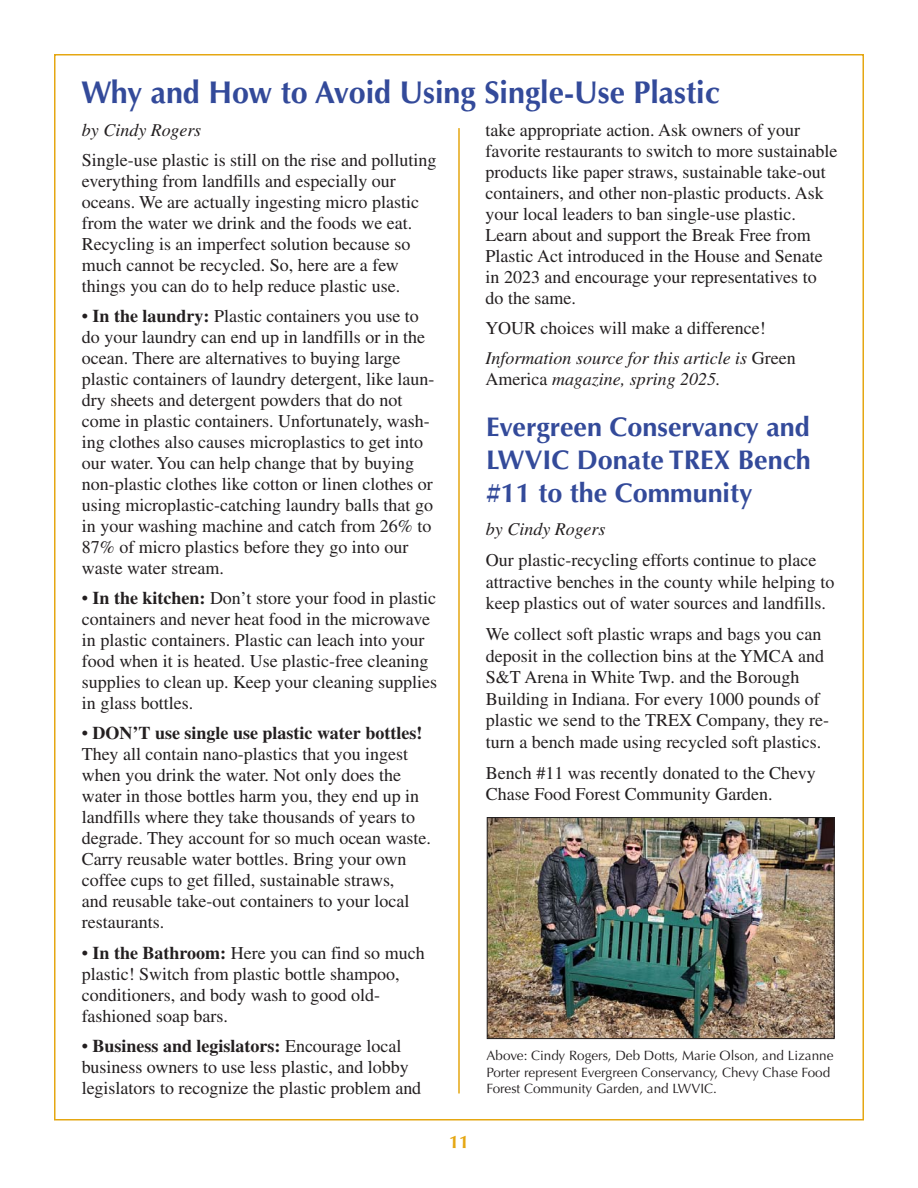
<style>
.page{position:relative;width:918px;height:1188px;background:#fff}
.page>*{position:absolute;margin:0;border:0;box-sizing:border-box;transform-origin:0 0}
.t1{font:700 31.5px "Optima CE";color:#334a9a}
.t2{font:700 27px/33px "Optima CE";color:#334a9a;text-align:justify}
.t3{font:18px/21px "Times";color:#231f20}
.t4{font:italic 18px "Times";color:#231f20}
.t5{font:700 18px "Optima CE";color:#e5a712}
.t6{font:13.5px/16.5px "Optima CE";color:#231f20}
.s1{font-weight:700}
.s2{font-style:italic}
.s3{font-style:normal}
</style>
<div class="page">
<hr style="left:458px;top:128px;width:2px;height:965px;background:#e5a712">
<img style="left:489px;top:819px;width:344px;height:218px">
<div style="left:487px;top:817px;width:348px;height:222px;border:1px solid #231f20"></div>
<h1 class="t1" style="left:81px;top:79px;width:640px">Why and How to Avoid Using Single-Use Plastic</h1>
<p class="t4" style="left:82px;top:123px;width:121px">by Cindy Rogers</p>
<p class="t3" style="left:82px;top:151px;width:356px">Single-use plastic is still on the rise and polluting everything from landfills and especially our oceans. We are actually ingesting micro plastic from the water we drink and the foods we eat.<br>Recycling is an imperfect solution because so much cannot be recycled. So, here are a few things you can do to help reduce plastic use.</p>
<p class="t3" style="left:82px;top:307px;width:354px">• <span class="s1">In the laundry:</span> Plastic containers you use to do your laundry can end up in landfills or in the ocean. There are alternatives to buying large plastic containers of laundry detergent, like laun&shy;dry sheets and detergent powders that do not come in plastic containers. Unfortunately, wash&shy;ing clothes also causes microplastics to get into our water. You can help change that by buying non-plastic clothes like cotton or linen clothes or using microplastic-catching laundry balls that go in your washing machine and catch from 26% to 87% of micro plastics before they go into our waste water stream.</p>
<p class="t3" style="left:82px;top:589px;width:357px">• <span class="s1">In the kitchen:</span> Don’t store your food in plastic containers and never heat food in the microwave in plastic containers. Plastic can leach into your food when it is heated. Use plastic-free cleaning supplies to clean up. Keep your cleaning supplies in glass bottles.</p>
<p class="t3" style="left:82px;top:725px;width:351px">• <span class="s1">DON’T use single use plastic water bottles!<br></span>They all contain nano-plastics that you ingest when you drink the water. Not only does the water in those bottles harm you, they end up in landfills where they take thousands of years to degrade. They account for so much ocean waste.<br>Carry reusable water bottles. Bring your own coffee cups to get filled, sustainable straws,<br>and reusable take-out containers to your local restaurants.</p>
<p class="t3" style="left:82px;top:944px;width:344px">• <span class="s1">In the Bathroom:</span> Here you can find so much plastic! Switch from plastic bottle shampoo, conditioners, and body wash to good old&shy;fashioned soap bars.</p>
<p class="t3" style="left:82px;top:1037px;width:341px">• <span class="s1">Business and legislators:</span> Encourage local business owners to use less plastic, and lobby legislators to recognize the plastic problem and</p>
<p class="t3" style="left:486px;top:121px;width:353px">take appropriate action. Ask owners of your favorite restaurants to switch to more sustainable products like paper straws, sustainable take-out containers, and other non-plastic products. Ask your local leaders to ban single-use plastic.<br>Learn about and support the Break Free from Plastic Act introduced in the House and Senate in 2023 and encourage your representatives to do the same.</p>
<p class="t3" style="left:486px;top:315px;width:312px;line-height:30.2px">YOUR choices will make a difference!<br><span class="s2">Information source for this article is</span> Green</p>
<p class="t4" style="left:486px;top:373px;width:237px"><span class="s3">America</span> magazine, spring 2025.</p>
<h2 class="t2" style="left:486px;top:413px;width:326px">Evergreen Conservancy and LWVIC Donate TREX Bench #11 to the Community</h2>
<p class="t4" style="left:486px;top:523px;width:121px">by Cindy Rogers</p>
<p class="t3" style="left:486px;top:551px;width:350px;line-height:21.6px">Our plastic-recycling efforts continue to place attractive benches in the county while helping to keep plastics out of water sources and landfills.</p>
<p class="t3" style="left:486px;top:625px;width:345px;line-height:21.6px">We collect soft plastic wraps and bags you can deposit in the collection bins at the YMCA and S&amp;T Arena in White Twp. and the Borough Building in Indiana. For every 1000 pounds of plastic we send to the TREX Company, they re&shy;turn a bench made using recycled soft plastics.</p>
<p class="t3" style="left:486px;top:764px;width:331px;line-height:21.6px">Bench #11 was recently donated to the Chevy<br>Chase Food Forest Community Garden.</p>
<p class="t6" style="left:487px;top:1049px;width:348px">Above: Cindy Rogers, Deb Dotts, Marie Olson, and Lizanne<br>Porter represent Evergreen Conservancy, Chevy Chase Food<br>Forest Community Garden, and LWVIC.</p>
<p class="t5" style="left:449px;top:1134px;width:21px">11</p>
</div>
